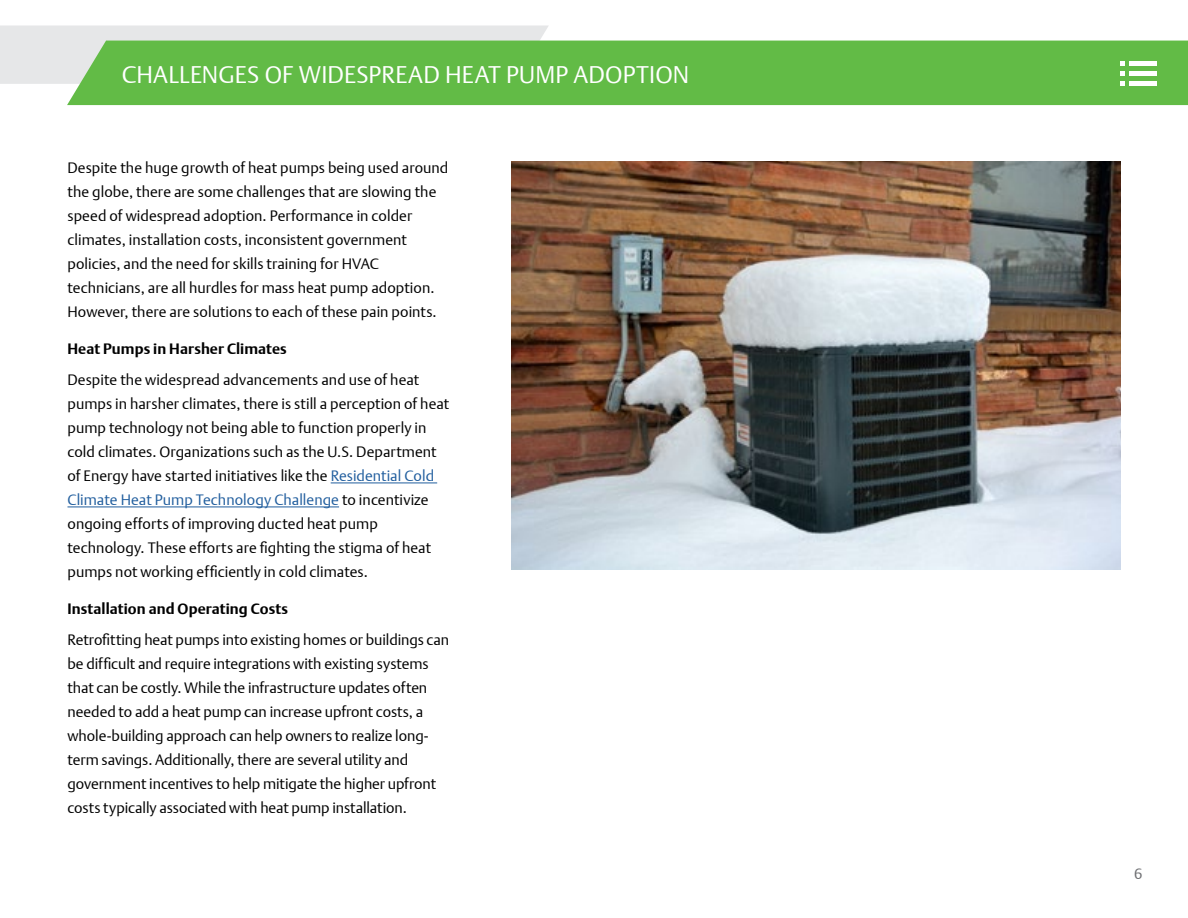
<style>
.page{position:relative;width:1188px;height:918px;background:#fff}
.page>*{position:absolute;margin:0;border:0;box-sizing:border-box;transform-origin:0 0}
.t1{font:300 24px "DTL Argo T";letter-spacing:.005em;color:#fff}
.t2{font:300 15px/24px "DTL Argo T";color:#000}
.t3{font:700 15px "DTL Argo T";letter-spacing:.005em;color:#000}
.t4{font:300 15px "DTL Argo T";color:#6d6e71}
.s1{color:#215e9e}
</style>
<div class="page">
<svg style="left:0;top:25px;width:549px;height:59px"></svg>
<div style="left:67px;top:41px;width:1121px;height:64px;background:#62bb46"></div>
<div style="left:1129px;top:61px;width:27px;height:5px;background:#fff"></div>
<div style="left:1129px;top:71px;width:27px;height:5px;background:#fff"></div>
<hr style="left:1129px;top:82px;width:27px;height:4px;background:#fff">
<svg style="left:1120px;top:61px;width:5px;height:15px"></svg>
<svg style="left:1120px;top:82px;width:5px;height:4px"></svg>
<hr style="left:331px;top:483px;width:106px;height:1px;background:#215e9e">
<hr style="left:68px;top:507px;width:271px;height:1px;background:#215e9e">
<img style="left:512px;top:161px;width:608px;height:408px">
<h1 class="t1" style="left:122px;top:60px;width:569px">CHALLENGES OF WIDESPREAD HEAT PUMP ADOPTION</h1>
<p class="t2" style="left:68px;top:155px;width:382px">Despite the huge growth of heat pumps being used around the globe, there are some challenges that are slowing the speed of widespread adoption. Performance in colder climates, installation costs, inconsistent government policies, and the need for skills training for HVAC technicians, are all hurdles for mass heat pump adoption.<br>However, there are solutions to each of these pain points.</p>
<p class="t3" style="left:68px;top:340px;width:221px">Heat Pumps in Harsher Climates</p>
<p class="t2" style="left:68px;top:367px;width:383px">Despite the widespread advancements and use of heat pumps in harsher climates, there is still a perception of heat pump technology not being able to function properly in cold climates. Organizations such as the U.S. Department of Energy have started initiatives like the <span class="s1">Residential Cold Climate Heat Pump Technology Challenge</span> to incentivize ongoing efforts of improving ducted heat pump technology. These efforts are fighting the stigma of heat pumps not working efficiently in cold climates.</p>
<p class="t3" style="left:68px;top:600px;width:222px">Installation and Operating Costs</p>
<p class="t2" style="left:68px;top:628px;width:383px">Retrofitting heat pumps into existing homes or buildings can be difficult and require integrations with existing systems that can be costly. While the infrastructure updates often needed to add a heat pump can increase upfront costs, a whole-building approach can help owners to realize long&shy;term savings. Additionally, there are several utility and government incentives to help mitigate the higher upfront costs typically associated with heat pump installation.</p>
<p class="t4" style="left:1134px;top:864px;width:10px">6</p>
</div>
